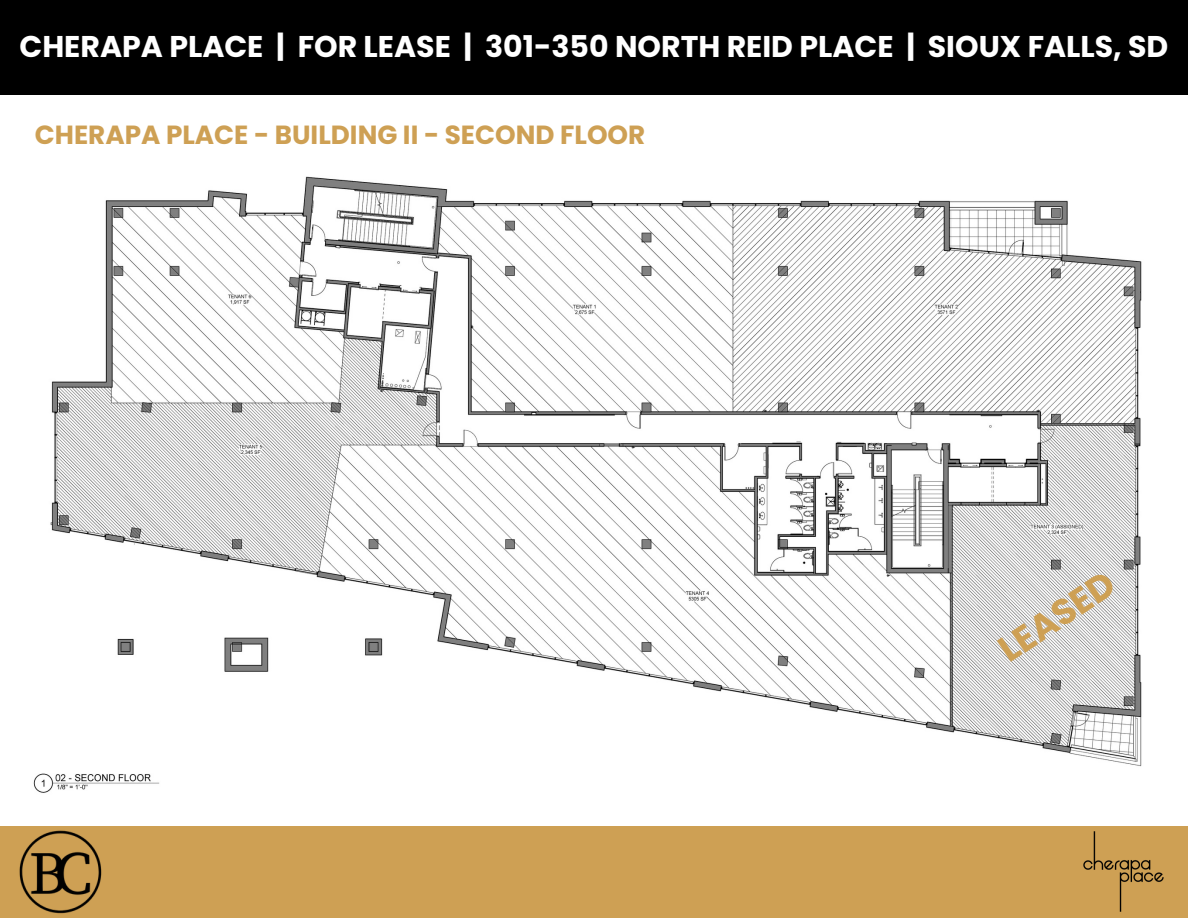
<style>
.page{position:relative;width:1188px;height:918px;background:#fff}
.page>*{position:absolute;margin:0;border:0;box-sizing:border-box;transform-origin:0 0}
.t1{font:700 36px "Poppins";color:#cea054}
.t2{font:700 30px "Poppins";color:#fff}
.t3{font:700 26.25px "Poppins";color:#cea054}
</style>
<div class="page">
<div style="left:0;top:0;width:1188px;height:94px;background:#000"></div>
<div style="left:0;top:826px;width:1188px;height:92px;background:#cea054"></div>
<img style="left:19px;top:830px;width:83px;height:84px">
<img style="left:1083px;top:831px;width:81px;height:81px">
<img style="left:33px;top:176px;width:1109px;height:617px">
<p class="t2" style="left:20px;top:25px;width:1150px">CHERAPA PLACE | FOR LEASE | 301-350 NORTH REID PLACE | SIOUX FALLS, SD</p>
<h1 class="t3" style="left:35px;top:117px;width:612px">CHERAPA PLACE - BUILDING II - SECOND FLOOR</h1>
<p class="t1" style="left:988px;top:632px;width:132px;rotate:-34deg">LEASED</p>
</div>
